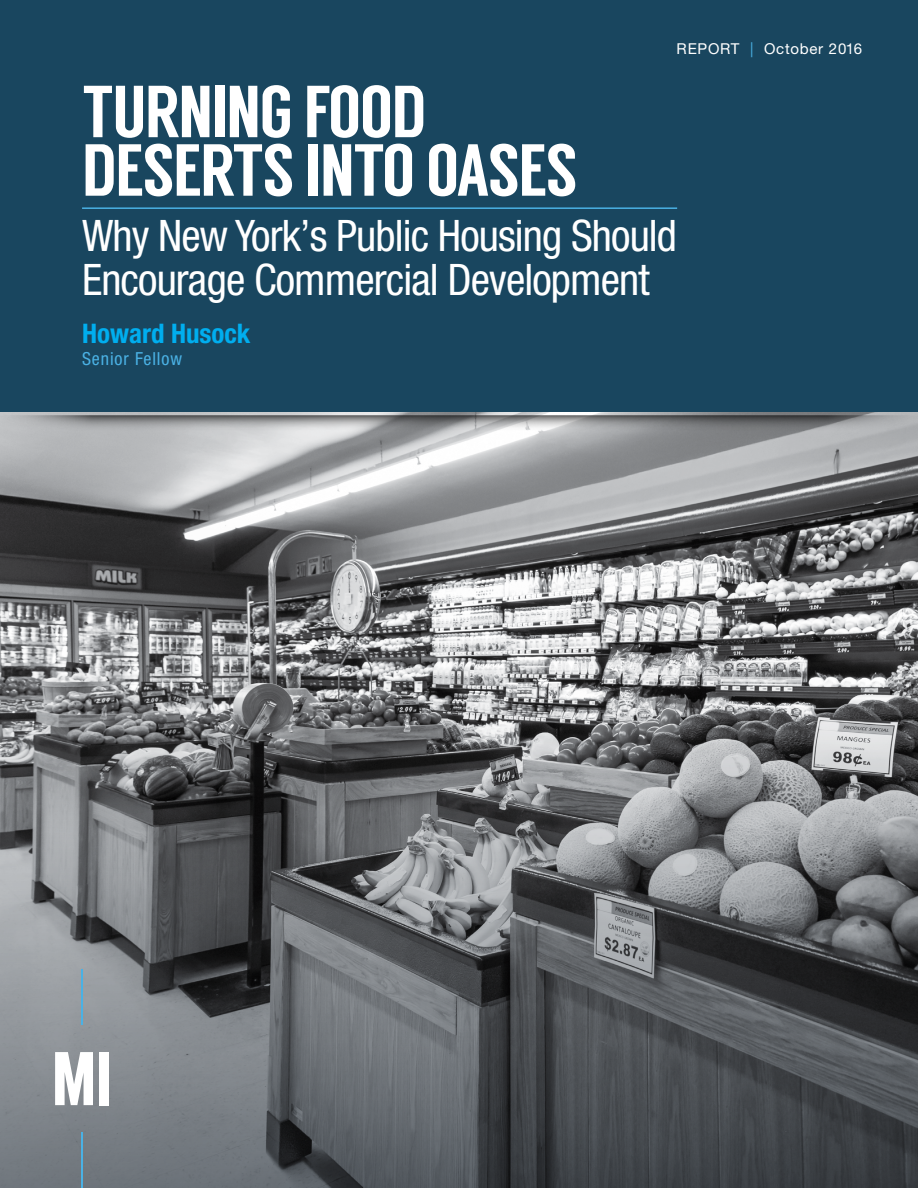
<style>
.page{position:relative;width:918px;height:1188px;background:#fff}
.page>*{position:absolute;margin:0;border:0;box-sizing:border-box;transform-origin:0 0}
.t1{font:73.5px/58.5px "Langdon";letter-spacing:-.02em;color:#fff}
.t2{font:condensed 43.5px/43.5px "Helvetica Neue LT Pro";letter-spacing:-.02em;color:#fff}
.t3{font:700 condensed 27px "Helvetica Neue LT Pro";color:#00aeef}
.t4{font:condensed 18px "Helvetica Neue LT Pro";letter-spacing:.05em;color:#4ab1e4}
.t5{font:15px "Helvetica Neue LT Pro";letter-spacing:.05em;color:#fff}
.s1{color:#4ab1e4}
</style>
<div class="page">
<div style="left:0;top:0;width:918px;height:413px;background:#19465f"></div>
<img style="left:0;top:413px;width:918px;height:295px">
<svg style="left:0;top:708px;width:918px;height:480px;background:#65686b"></svg>
<hr style="left:81px;top:969px;width:2px;height:56px;background:#4ab1e4">
<hr style="left:81px;top:1133px;width:2px;height:55px;background:#4ab1e4">
<svg style="left:55px;top:1052px;width:38px;height:53px"></svg>
<div style="left:100px;top:1052px;width:9px;height:53px;background:#fff"></div>
<svg style="left:0;top:416px;width:918px;height:17px;background:#9a9b9d"></svg>
<hr style="left:82px;top:207px;width:595px;height:2px;background:#4ab1e4">
<p class="t5" style="left:677px;top:39px;width:187px">REPORT <span class="s1">|</span> October 2016</p>
<h1 class="t1" style="left:82px;top:83px;width:497px">TURNING FOOD<br>DESERTS INTO OASES</h1>
<p class="t2" style="left:82px;top:214px;width:597px">Why New York’s Public Housing Should<br>Encourage Commercial Development</p>
<p class="t3" style="left:82px;top:318px;width:170px">Howard Husock</p>
<p class="t4" style="left:82px;top:348px;width:102px">Senior Fellow</p>
</div>
